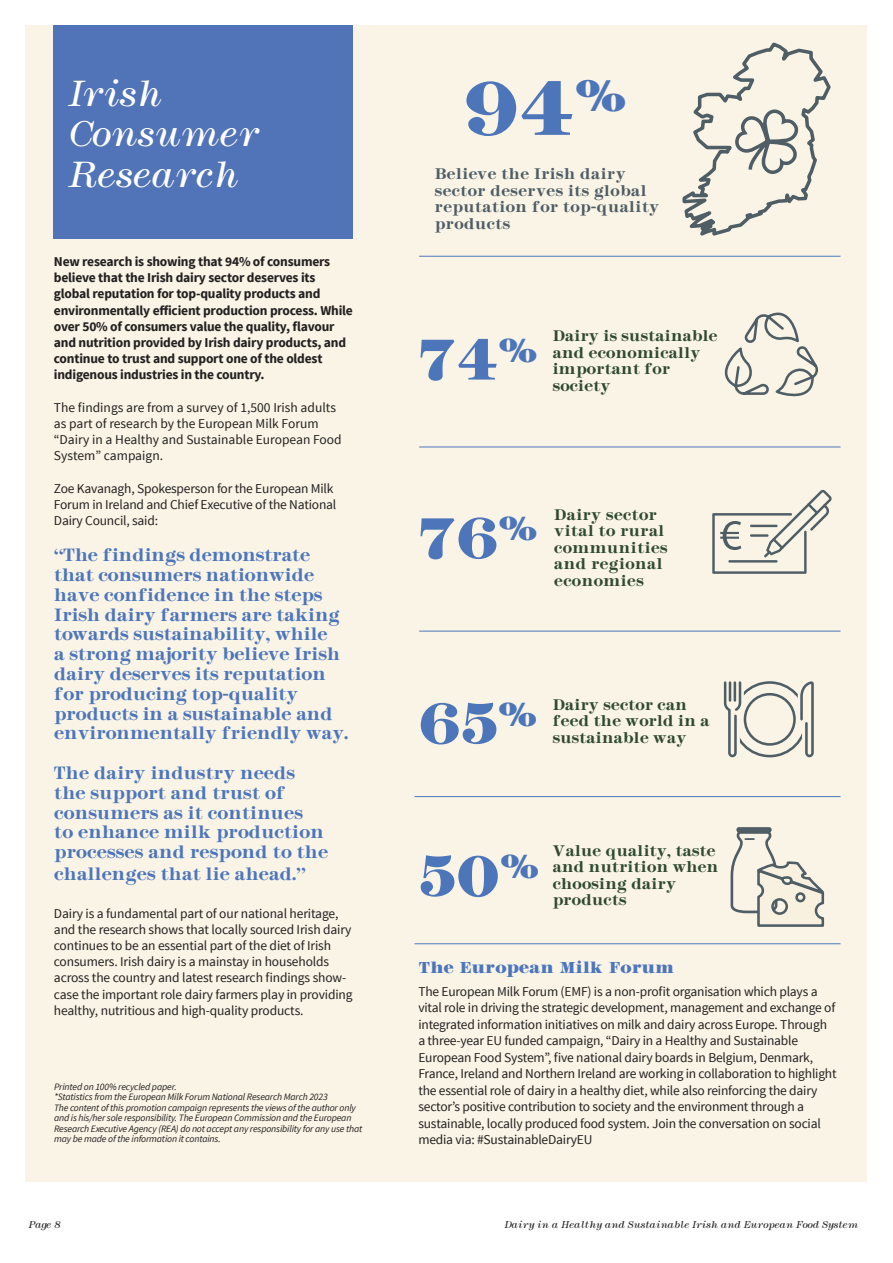
<style>
.page{position:relative;width:893px;height:1263px;background:#fff}
.page>*{position:absolute;margin:0;border:0;box-sizing:border-box;transform-origin:0 0}
.t1{font:800 71.4px "Modern";color:#4d76ba}
.t2{font:800 54px "Modern";color:#4d76ba}
.t3{font:italic 300 33px/40.5px "Modern";letter-spacing:-.01em;color:#fff}
.t4{font:700 16.5px/19.8px "Modern";letter-spacing:-.03em;color:#4d76ba}
.t5{font:800 15px "Modern";letter-spacing:-.01em;color:#4d76ba}
.t6{font:700 14.25px/16.5px "Modern";letter-spacing:-.015em;color:#304931}
.t7{font:700 14.25px/16.5px "Modern";color:#4f5d65}
.t8{font:13.5px/16.2px "Source Sans Pro";letter-spacing:-.015em;color:#221f1f}
.t9{font:700 13.5px/16.2px "Source Sans Pro";letter-spacing:-.015em;color:#221f1f}
.t10{font:italic 9.75px/10.5px "Source Sans Pro";letter-spacing:-.015em;color:#221f1f}
.t11{font:italic 300 9px "Modern";letter-spacing:-.01em;color:#221f1f}
</style>
<div class="page">
<div style="left:26px;top:26px;width:841px;height:1156px;background:#faf4e6"></div>
<hr style="left:414px;top:796px;width:427px;height:1px;background:#4d76ba">
<hr style="left:419px;top:631px;width:422px;height:1px;background:#4d76ba">
<hr style="left:419px;top:447px;width:422px;height:1px;background:#4d76ba">
<hr style="left:419px;top:256px;width:422px;height:1px;background:#4d76ba">
<hr style="left:414px;top:943px;width:427px;height:1px;background:#4d76ba">
<svg style="left:724px;top:312px;width:95px;height:85px"></svg>
<svg style="left:723px;top:681px;width:91px;height:77px"></svg>
<svg style="left:682px;top:42px;width:149px;height:194px"></svg>
<svg style="left:712px;top:490px;width:120px;height:84px"></svg>
<svg style="left:730px;top:827px;width:95px;height:100px"></svg>
<div style="left:54px;top:26px;width:299px;height:213px;background:#5173b7"></div>
<h3 class="t3" style="left:67px;top:75px;width:192px">Irish<br>Consumer<br>Research</h3>
<p class="t9" style="left:54px;top:254px;width:300px">New research is showing that 94% of consumers believe that the Irish dairy sector deserves its global reputation for top-quality products and environmentally e昀昀icient production process. While over 50% of consumers value the quality, 昀氀avour and nutrition provided by Irish dairy products, and continue to trust and support one of the oldest indigenous industries in the country.</p>
<p class="t8" style="left:54px;top:399px;width:289px">The 昀椀ndings are from a survey of 1,500 Irish adults as part of research by the European Milk Forum “Dairy in a Healthy and Sustainable European Food System” campaign.</p>
<p class="t8" style="left:54px;top:481px;width:284px">Zoe Kavanagh, Spokesperson for the European Milk<br>Forum in Ireland and Chief Executive of the National<br>Dairy Council, said:</p>
<p class="t4" style="left:54px;top:547px;width:296px">“The findings demonstrate that consumers nationwide have confidence in the steps<br>Irish dairy farmers are taking towards sustainability, while<br>a strong majority believe Irish dairy deserves its reputation for producing top-quality products in a sustainable and environmentally friendly way.</p>
<p class="t4" style="left:54px;top:765px;width:276px">The dairy industry needs the support and trust of consumers as it continues<br>to enhance milk production processes and respond to the</p>
<p class="t4" style="left:54px;top:866px;width:254px">challenges that lie ahead.”</p>
<p class="t8" style="left:54px;top:906px;width:300px">Dairy is a fundamental part of our national heritage, and the research shows that locally sourced Irish dairy continues to be an essential part of the diet of Irish consumers. Irish dairy is a mainstay in households across the country and latest research 昀椀ndings show&shy;case the important role dairy farmers play in providing healthy, nutritious and high-quality products.</p>
<p class="t10" style="left:54px;top:1081px;width:310px">Printed on 100% recycled paper.<br>*Statistics from the European Milk Forum National Research March 2023<br>The content of this promotion campaign represents the views of the author only and is his/her sole responsibility. The European Commission and the European Research Executive Agency (REA) do not accept any responsibility for any use that may be made of the information it contains.</p>
<h1 class="t1" style="left:463px;top:75px;width:164px">94<sup>%</sup></h1>
<p class="t7" style="left:434px;top:167px;width:226px">Believe the Irish dairy sector deserves its global reputation for top-quality products</p>
<h2 class="t2" style="left:418px;top:334px;width:121px">74<sup>%</sup></h2>
<p class="t6" style="left:552px;top:329px;width:167px">Dairy is sustainable and economically important for society</p>
<h2 class="t2" style="left:418px;top:513px;width:121px">76<sup>%</sup></h2>
<p class="t6" style="left:554px;top:508px;width:115px">Dairy sector vital to rural communities and regional economies</p>
<h2 class="t2" style="left:418px;top:699px;width:120px">65<sup>%</sup></h2>
<p class="t6" style="left:552px;top:698px;width:159px">Dairy sector can feed the world in a sustainable way</p>
<h2 class="t2" style="left:418px;top:851px;width:122px">50<sup>%</sup></h2>
<p class="t6" style="left:552px;top:844px;width:168px">Value quality, taste and nutrition when choosing dairy products</p>
<p class="t5" style="left:418px;top:960px;width:257px">The European Milk Forum</p>
<p class="t8" style="left:418px;top:983px;width:420px">The European Milk Forum (EMF) is a non-pro昀椀t organisation which plays a vital role in driving the strategic development, management and exchange of integrated information initiatives on milk and dairy across Europe. Through a three-year EU funded campaign, “Dairy in a Healthy and Sustainable European Food System”, 昀椀ve national dairy boards in Belgium, Denmark, France, Ireland and Northern Ireland are working in collaboration to highlight the essential role of dairy in a healthy diet, while also reinforcing the dairy sector’s positive contribution to society and the environment through a sustainable, locally produced food system. Join the conversation on social media via: #SustainableDairyEU</p>
<p class="t11" style="left:28px;top:1220px;width:33px">Page 8</p>
<p class="t11" style="left:504px;top:1220px;width:355px">Dairy in a Healthy and Sustainable Irish and European Food System</p>
</div>
